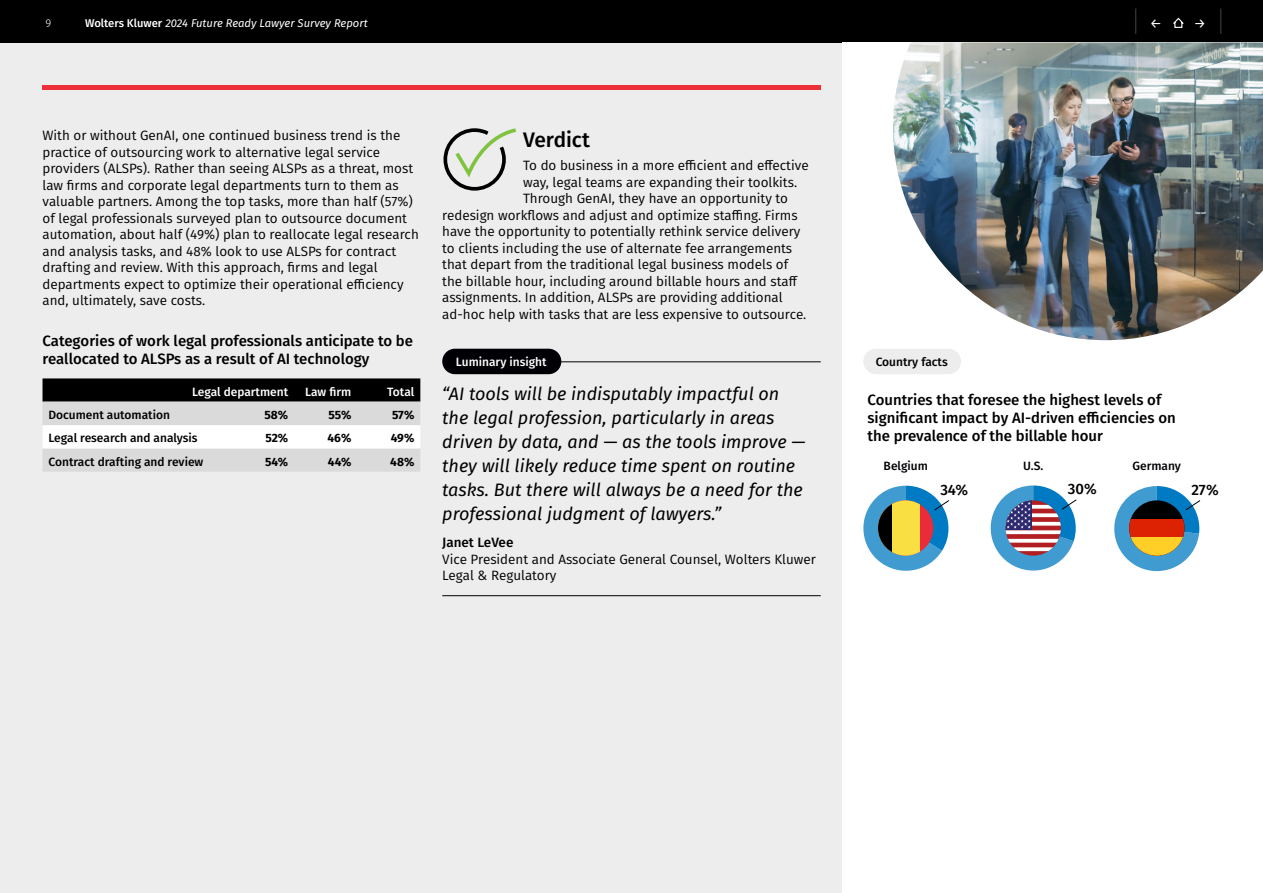
<style>
.page{position:relative;width:1263px;height:893px;background:#fff}
.page>*{position:absolute;margin:0;border:0;box-sizing:border-box;transform-origin:0 0}
.L1{font:500 21px "Fira Sans";color:#000}
.Luminary_Quote{font:italic 18px/24px "Fira Sans";color:#000}
.L2{font:500 15px/18px "Fira Sans";color:#000}
.Body_text{font:13.5px/16.5px "Fira Sans";color:#000}
.Arrows{font:13.5px "Fira Sans";color:#fff}
.Table_text{font:500 12px "Fira Sans";color:#000}
.Table_text-2{font:500 12px "Fira Sans";color:#fff}
.Table_data{font:700 12px "Fira Sans";color:#000}
.Pull_out_text_-_left{font:500 12px "Fira Sans";color:#000004}
.Customer_Case{font:500 12px "Fira Sans";color:#fff}
.Customer_Case-2{font:500 12px "Fira Sans";color:#000}
.t1{font:italic 11.25px "Fira Sans";color:#fff}
.t2{font:300 11.25px "Fira Sans";color:#fff}
.s1{font-weight:500;font-style:normal}
.s2{font-weight:500}
</style>
<div class="page">
<div style="left:0;top:43px;width:1263px;height:850px;background:#ededed"></div>
<div style="left:0;top:0;width:1263px;height:43px;background:#000"></div>
<div style="left:842px;top:43px;width:421px;height:850px;background:#fff"></div>
<img style="left:893px;top:43px;width:370px;height:297px">
<hr style="left:43px;top:85px;width:778px;height:4px;background:#ee303b">
<svg style="left:43px;top:378px;width:377px;height:94px;background:#aeaeae"></svg>
<svg style="left:443px;top:128px;width:73px;height:63px"></svg>
<hr style="left:444px;top:361px;width:377px;height:1px;background:#000004">
<hr style="left:442px;top:595px;width:379px;height:1px;background:#000004">
<div style="left:442px;top:349px;width:119px;height:25px;background:#000004;border-radius:13px"></div>
<div style="left:863px;top:349px;width:98px;height:25px;background:#ededed;border-radius:13px"></div>
<svg style="left:1114px;top:486px;width:87px;height:86px"></svg>
<div style="left:1129px;top:500px;width:55px;height:56px;background:#000;border-radius:28px"></div>
<div style="left:1129px;top:519px;width:55px;height:37px;background:#dd2204"></div>
<svg style="left:1129px;top:537px;width:55px;height:19px"></svg>
<svg style="left:990px;top:485px;width:87px;height:86px"></svg>
<svg style="left:863px;top:486px;width:86px;height:85px"></svg>
<svg style="left:878px;top:500px;width:14px;height:56px"></svg>
<svg style="left:1173px;top:17px;width:11px;height:11px"></svg>
<svg style="left:1135px;top:9px;width:1px;height:25px"></svg>
<svg style="left:1220px;top:9px;width:1px;height:25px"></svg>
<p class="t2" style="left:45px;top:15px;width:7px">9</p>
<p class="t1" style="left:85px;top:14px;width:284px"><span class="s1">Wolters Kluwer</span> 2024 Future Ready Lawyer Survey Report</p>
<p class="Body_text" style="left:43px;top:127px;width:378px">With or without GenAI, one continued business trend is the practice of outsourcing work to alternative legal service providers (ALSPs). Rather than seeing ALSPs as a threat, most law firms and corporate legal departments turn to them as valuable partners. Among the top tasks, more than half (57%) of legal professionals surveyed plan to outsource document automation, about half (49%) plan to reallocate legal research and analysis tasks, and 48% look to use ALSPs for contract drafting and review. With this approach, firms and legal departments expect to optimize their operational efficiency and, ultimately, save costs.</p>
<p class="L2" style="left:43px;top:331px;width:372px">Categories of work legal professionals anticipate to be reallocated to ALSPs as a result of AI technology</p>
<p class="Table_text-2" style="left:192px;top:382px;width:98px">Legal department</p>
<p class="Table_text-2" style="left:305px;top:382px;width:48px">Law firm</p>
<p class="Table_text-2" style="left:387px;top:382px;width:29px">Total</p>
<p class="Table_text" style="left:49px;top:405px;width:123px">Document automation</p>
<p class="Table_data" style="left:265px;top:405px;width:25px">58%</p>
<p class="Table_data" style="left:328px;top:405px;width:24px">55%</p>
<p class="Table_data" style="left:392px;top:405px;width:24px">57%</p>
<p class="Table_text" style="left:49px;top:429px;width:151px">Legal research and analysis</p>
<p class="Table_data" style="left:265px;top:428px;width:24px">52%</p>
<p class="Table_data" style="left:327px;top:428px;width:25px">46%</p>
<p class="Table_data" style="left:391px;top:428px;width:25px">49%</p>
<p class="Table_text" style="left:49px;top:452px;width:156px">Contract drafting and review</p>
<p class="Table_data" style="left:265px;top:451px;width:25px">54%</p>
<p class="Table_data" style="left:328px;top:451px;width:25px">44%</p>
<p class="Table_data" style="left:390px;top:451px;width:26px">48%</p>
<p class="L1" style="left:523px;top:123px;width:68px">Verdict</p>
<p class="Body_text" style="left:523px;top:157px;width:287px">To do business in a more efficient and effective</p>
<p class="Body_text" style="left:523px;top:173px;width:276px">way, legal teams are expanding their toolkits.</p>
<p class="Body_text" style="left:523px;top:190px;width:266px">Through GenAI, they have an opportunity to</p>
<p class="Body_text" style="left:442px;top:206px;width:357px">redesign workflows and adjust and optimize staffing. Firms</p>
<p class="Body_text" style="left:442px;top:223px;width:360px">have the opportunity to potentially rethink service delivery</p>
<p class="Body_text" style="left:442px;top:239px;width:351px">to clients including the use of alternate fee arrangements</p>
<p class="Body_text" style="left:442px;top:256px;width:347px">that depart from the traditional legal business models of</p>
<p class="Body_text" style="left:442px;top:272px;width:357px">the billable hour, including around billable hours and staff</p>
<p class="Body_text" style="left:442px;top:289px;width:342px">assignments. In addition, ALSPs are providing additional</p>
<p class="Body_text" style="left:442px;top:305px;width:366px">ad-hoc help with tasks that are less expensive to outsource.</p>
<p class="Customer_Case" style="left:456px;top:352px;width:92px">Luminary insight</p>
<p class="Luminary_Quote" style="left:442px;top:381px;width:365px">“AI tools will be indisputably impactful on the legal profession, particularly in areas driven by data, and — as the tools improve — they will likely reduce time spent on routine tasks. But there will always be a need for the professional judgment of lawyers.”</p>
<p class="Body_text" style="left:442px;top:534px;width:375px"><span class="s2">Janet LeVee<br></span>Vice President and Associate General Counsel, Wolters Kluwer<br>Legal &amp; Regulatory</p>
<p class="Customer_Case-2" style="left:876px;top:352px;width:74px">Country facts</p>
<p class="Arrows" style="left:1150px;top:13px;width:14px">←</p>
<p class="Arrows" style="left:1194px;top:13px;width:14px">→</p>
<p class="L2" style="left:867px;top:390px;width:310px">Countries that foresee the highest levels of significant impact by AI-driven efficiencies on the prevalence of the billable hour</p>
<p class="Pull_out_text_-_left" style="left:884px;top:457px;width:46px">Belgium</p>
<p class="Pull_out_text_-_left" style="left:1023px;top:457px;width:22px">U.S.</p>
<p class="Pull_out_text_-_left" style="left:1132px;top:457px;width:50px">Germany</p>
<p class="L2" style="left:940px;top:480px;width:29px">34%</p>
<p class="L2" style="left:1068px;top:479px;width:30px">30%</p>
<p class="L2" style="left:1191px;top:480px;width:29px">27%</p>
</div>
